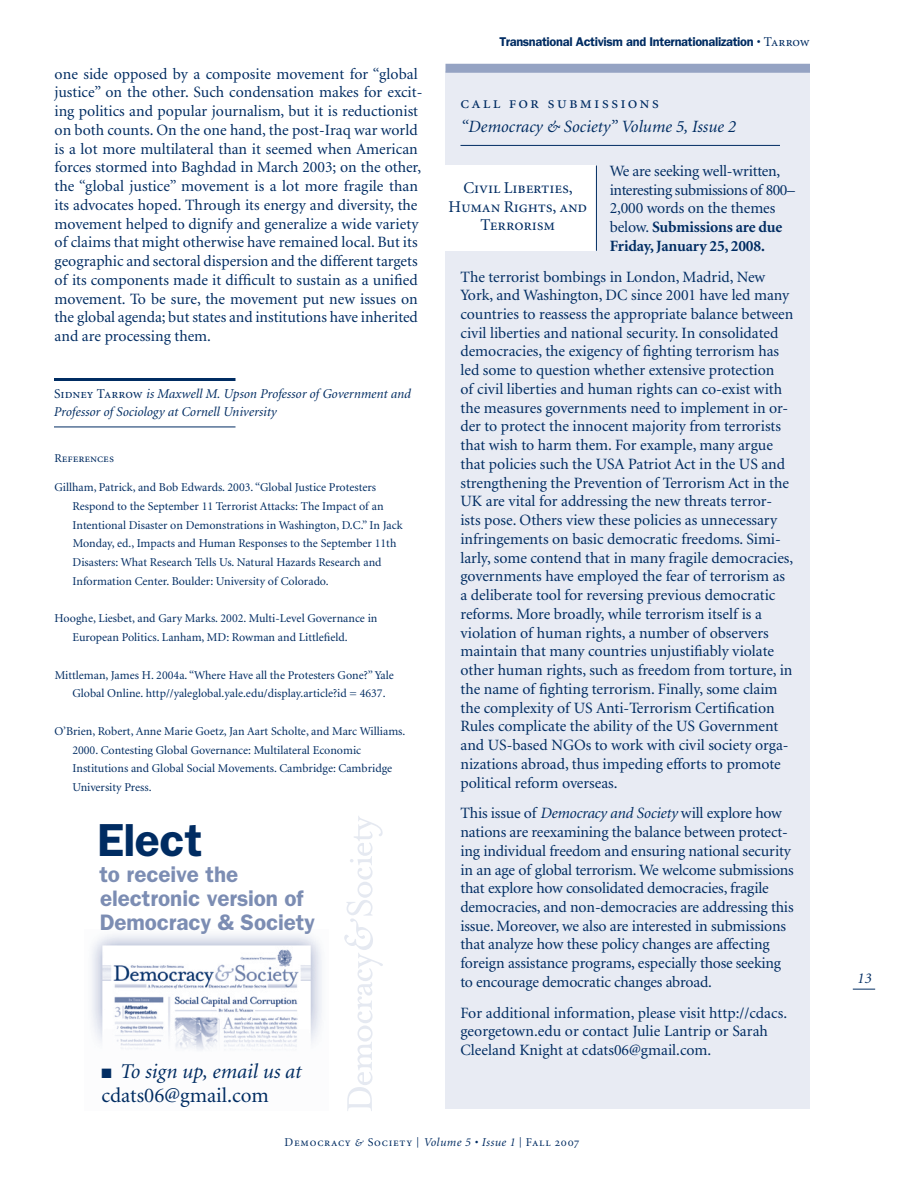
<style>
.page{position:relative;width:918px;height:1188px;background:#fff}
.page>*{position:absolute;margin:0;border:0;box-sizing:border-box;transform-origin:0 0}
.t1{font:600 46.5px "Franklin Gothic";letter-spacing:-.01em;color:#002c62}
.t2{font:600 22.5px/24px "Franklin Gothic";letter-spacing:-.005em;color:#7c8db3}
.t3{font:italic 21px "Minion";color:#002c62}
.t4{font:21px "Minion";color:#002c62}
.t5{font:italic 17.25px "Minion";color:#002c62}
.t6{font:17.25px "Minion Regular SC";letter-spacing:.125em;color:#002c62}
.t7{font:16.5px/18.8px "Minion Regular SC";letter-spacing:-.01em;color:#002c62;text-align:center}
.t8{font:15.75px/18.8px "Minion";color:#002c62}
.t9{font:15.75px/18.8px "Minion";letter-spacing:-.02em;color:#002c62}
.t10{font:italic 15px "Minion";color:#002c62}
.t11{font:italic 13.5px/18.8px "Minion";color:#002c62}
.t12{font:600 12.75px "Franklin Gothic";letter-spacing:-.025em;color:#002c62}
.t13{font:12px/18.8px "Minion";color:#002c62}
.t14{font:12px "Minion Regular SC";letter-spacing:.06em;color:#002c62}
.t15{font:12px "Minion Regular SC";letter-spacing:-.005em;color:#002c62}
.s1{font-family:"Minion Regular SC";font-style:normal}
.s2{font-family:"Minion Regular SC";font-weight:400;font-size:13.5px}
.s3{font-weight:700}
.s4{font-style:italic}
.s5{font-family:"Poetica Chancery IV";font-size:13.5px}
.s6{font-size:10.5px}
.s7{font-family:"Minion";font-style:italic}
</style>
<div class="page">
<svg style="left:853px;top:989px;width:22px;height:1px"></svg>
<hr style="left:54px;top:378px;width:182px;height:3px;background:#002c62">
<hr style="left:54px;top:427px;width:182px;height:1px;background:#002c62">
<div style="left:446px;top:71px;width:364px;height:1038px;background:#e8ebf3"></div>
<hr style="left:460px;top:145px;width:320px;height:1px;background:#002c62">
<div style="left:446px;top:64px;width:364px;height:9px;background:#95a3c3"></div>
<div style="left:446px;top:166px;width:150px;height:85px;background:#fff"></div>
<hr style="left:596px;top:166px;width:1px;height:85px;background:#002c62">
<img style="left:91px;top:934px;width:231px;height:116px">
<svg style="left:344px;top:816px;width:39px;height:295px"></svg>
<p class="t8" style="left:54px;top:65px;width:370px">one side opposed by a composite movement for “global justice” on the other. Such condensation makes for excit&shy;ing politics and popular journalism, but it is reductionist on both counts. On the one hand, the post-Iraq war world is a lot more multilateral than it seemed when American forces stormed into Baghdad in March 2003; on the other, the “global justice” movement is a lot more fragile than its advocates hoped. Through its energy and diversity, the movement helped to dignify and generalize a wide variety of claims that might otherwise have remained local. But its geographic and sectoral dispersion and the different targets of its components made it difficult to sustain as a unified movement. To be sure, the movement put new issues on the global agenda; but states and institutions have inherited and are processing them.</p>
<p class="t11" style="left:54px;top:384px;width:358px"><span class="s1">Sidney Tarrow</span> is Maxwell M. Upson Professor of Government and<br>Professor of Sociology at Cornell University</p>
<p class="t15" style="left:54px;top:453px;width:61px">References</p>
<p class="t13" style="left:73px;top:478px;width:332px;text-indent:-18px">Gillham, Patrick, and Bob Edwards. 2003. “Global Justice Protesters Respond to the September 11 Terrorist Attacks: The Impact of an Intentional Disaster on Demonstrations in Washington, D.C.” In Jack Monday, ed., Impacts and Human Responses to the September 11th Disasters: What Research Tells Us. Natural Hazards Research and Information Center. Boulder: University of Colorado.</p>
<p class="t13" style="left:73px;top:610px;width:306px;text-indent:-18px">Hooghe, Liesbet, and Gary Marks. 2002. Multi-Level Governance in<br>European Politics. Lanham, MD: Rowman and Littlefield.</p>
<p class="t13" style="left:72px;top:666px;width:323px;text-indent:-18px">Mittleman, James H. 2004a. “Where Have all the Protesters Gone?” Yale<br>Global Online. http//yaleglobal.yale.edu/display.article?id = 4637.</p>
<p class="t13" style="left:72px;top:722px;width:335px;text-indent:-18px">O’Brien, Robert, Anne Marie Goetz, Jan Aart Scholte, and Marc Williams.<br>2000. Contesting Global Governance: Multilateral Economic Institutions and Global Social Movements. Cambridge: Cambridge University Press.</p>
<h1 class="t1" style="left:97px;top:812px;width:107px">Elect</h1>
<h2 class="t2" style="left:99px;top:862px;width:217px">to receive the electronic version of<br>Democracy &amp; Society</h2>
<h3 class="t3" style="left:120px;top:1061px;width:183px">To sign up, email us at</h3>
<h3 class="t4" style="left:102px;top:1085px;width:169px">cdats06@gmail.com</h3>
<p class="t12" style="left:499px;top:34px;width:312px">Transnational Activism and Internationalization <span class="s2">• Tarrow</span></p>
<p class="t6" style="left:460px;top:94px;width:200px">call for submissions</p>
<p class="t5" style="left:460px;top:118px;width:277px">“Democracy &amp; Society” Volume 5, Issue 2</p>
<p class="t9" style="left:610px;top:162px;width:187px">We are seeking well-written, interesting submissions of 800–<br>2,000 words on the themes below. <span class="s3">Submissions are due<br>Friday, January 25, 2008.</span></p>
<p class="t8" style="left:461px;top:268px;width:334px">The terrorist bombings in London, Madrid, New York, and Washington, DC since 2001 have led many countries to reassess the appropriate balance between civil liberties and national security. In consolidated democracies, the exigency of fighting terrorism has led some to question whether extensive protection<br>of civil liberties and human rights can co-exist with the measures governments need to implement in or&shy;der to protect the innocent majority from terrorists that wish to harm them. For example, many argue that policies such the USA Patriot Act in the US and strengthening the Prevention of Terrorism Act in the UK are vital for addressing the new threats terror&shy;ists pose. Others view these policies as unnecessary infringements on basic democratic freedoms. Simi&shy;larly, some contend that in many fragile democracies, governments have employed the fear of terrorism as a deliberate tool for reversing previous democratic reforms. More broadly, while terrorism itself is a violation of human rights, a number of observers maintain that many countries unjustifiably violate other human rights, such as freedom from torture, in the name of fighting terrorism. Finally, some claim the complexity of US Anti-Terrorism Certification Rules complicate the ability of the US Government and US-based NGOs to work with civil society orga&shy;nizations abroad, thus impeding efforts to promote political reform overseas.</p>
<p class="t8" style="left:461px;top:804px;width:335px">This issue of <span class="s4">Democracy and Society</span> will explore how nations are reexamining the balance between protect&shy;ing individual freedom and ensuring national security in an age of global terrorism. We welcome submissions that explore how consolidated democracies, fragile democracies, and non-democracies are addressing this issue. Moreover, we also are interested in submissions that analyze how these policy changes are affecting foreign assistance programs, especially those seeking to encourage democratic changes abroad.</p>
<p class="t8" style="left:461px;top:1004px;width:328px">For additional information, please visit http://cdacs. georgetown.edu or contact Julie Lantrip or Sarah<br>Cleeland Knight at cdats06@gmail.com.</p>
<p class="t7" style="left:449px;top:179px;width:140px">Civil Liberties,<br>Human Rights, and<br>Terrorism</p>
<p class="t14" style="left:285px;top:1136px;width:296px">Democracy <span class="s5">&amp;</span> Society <span class="s6">|</span> <span class="s7">Volume 5 • Issue 1</span> <span class="s6">|</span> Fall 2007</p>
<p class="t10" style="left:857px;top:971px;width:16px">13</p>
</div>
